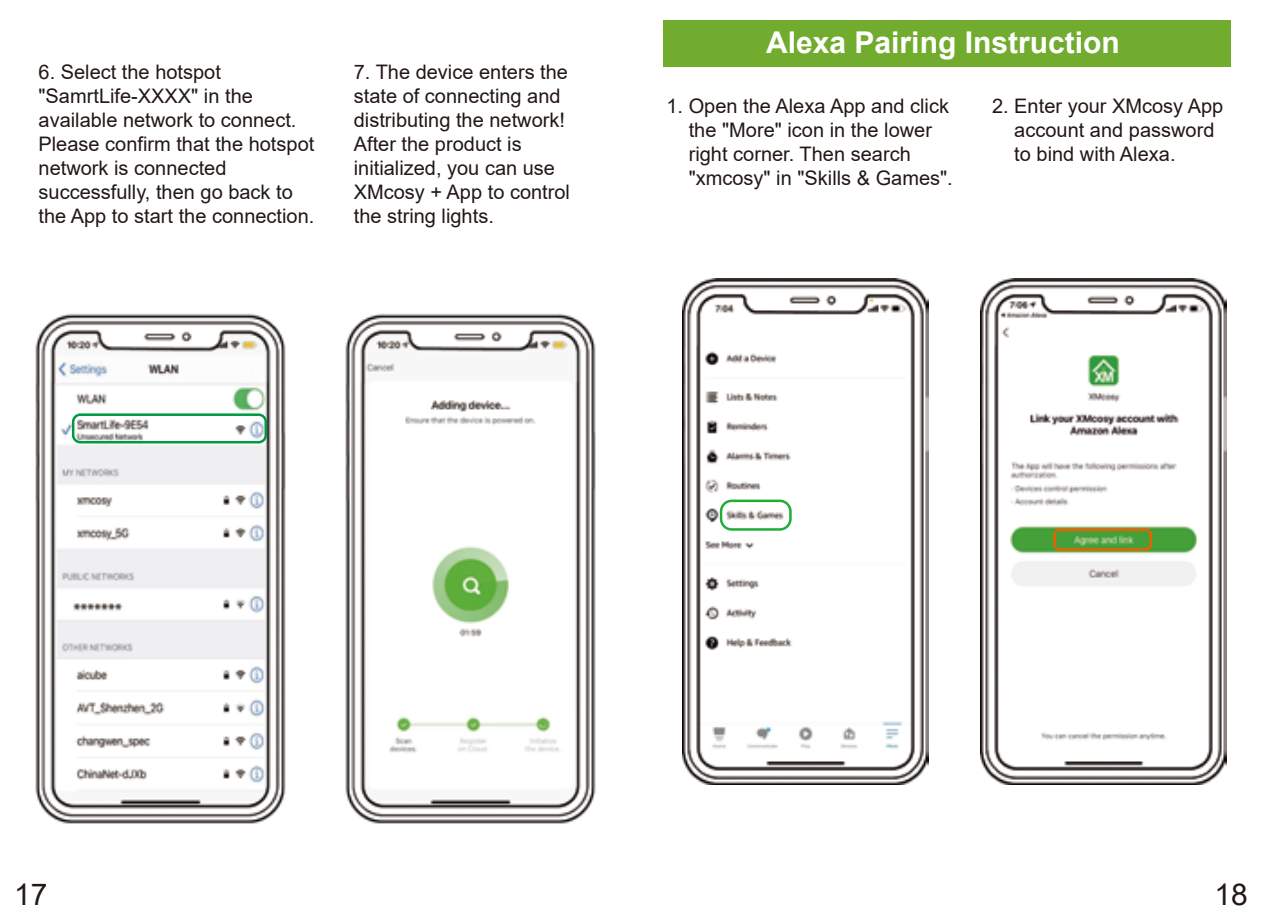
<style>
.page{position:relative;width:1262px;height:922px;background:#fff}
.page>*{position:absolute;margin:0;border:0;box-sizing:border-box;transform-origin:0 0}
.t1{font:700 30px "Arial";color:#fff}
.t2{font:30px "Arial";color:#221815}
.t3{font:20px/24px "Arial";color:#221815}
.t4{font:20px/24px "Arial";color:#231815}
</style>
<div class="page">
<img style="left:35px;top:313px;width:251px;height:511px">
<img style="left:345px;top:313px;width:251px;height:511px">
<div style="left:72px;top:413px;width:195px;height:30px;border:2px solid #094;border-radius:7px"></div>
<img style="left:682px;top:279px;width:246px;height:505px">
<div style="left:719px;top:499px;width:72px;height:31px;border:2px solid #22ac38;border-radius:11px"></div>
<img style="left:980px;top:279px;width:246px;height:505px">
<div style="left:1053px;top:528px;width:99px;height:22px;border:2px solid #eb6100;border-radius:5px"></div>
<div style="left:663px;top:20px;width:567px;height:46px;background:#72ac2f"></div>
<p class="t3" style="left:39px;top:60px;width:277px">6. Select the hotspot "SamrtLife-XXXX" in the available network to connect.<br>Please confirm that the hotspot network is connected successfully, then go back to the App to start the connection.</p>
<p class="t3" style="left:354px;top:60px;width:218px">7. The device enters the state of connecting and distributing the network!<br>After the product is initialized, you can use<br>XMcosy + App to control the string lights.</p>
<h1 class="t1" style="left:766px;top:21px;width:355px">Alexa Pairing Instruction</h1>
<p class="t4" style="left:688px;top:94px;width:266px;text-indent:-22px">1. Open the Alexa App and click the "More" icon in the lower right corner. Then search "xmcosy" in "Skills &amp; Games".</p>
<p class="t4" style="left:1014px;top:94px;width:210px;text-indent:-22px">2. Enter your XMcosy App account and password to bind with Alexa.</p>
<h1 class="t2" style="left:14px;top:873px;width:35px">17</h1>
<h1 class="t2" style="left:1214px;top:873px;width:35px">18</h1>
</div>
